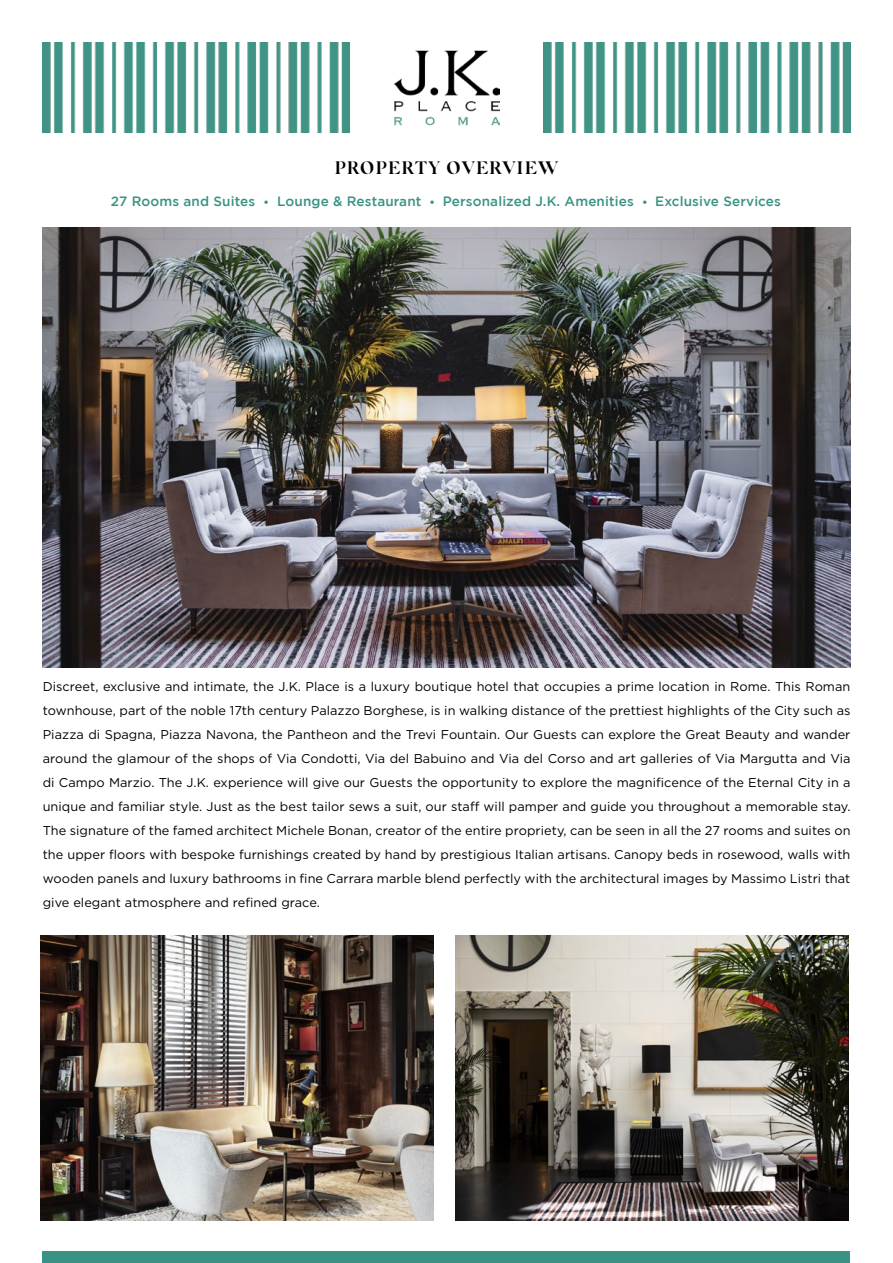
<style>
.page{position:relative;width:893px;height:1263px;background:#fff}
.page>*{position:absolute;margin:0;border:0;box-sizing:border-box;transform-origin:0 0}
.t1{font:600 18px "Silk Serif";letter-spacing:.05em;color:#000}
.t2{font:500 13.5px "Gotham";letter-spacing:.01em;color:#399385}
.t3{font:12.75px/24px "Gotham";letter-spacing:.005em;color:#000;text-align:justify}
.s1{font-family:"Montserrat Alternates";font-weight:700}
</style>
<div class="page">
<img style="left:43px;top:43px;width:306px;height:89px">
<img style="left:394px;top:50px;width:105px;height:76px">
<img style="left:544px;top:43px;width:306px;height:89px">
<div style="left:43px;top:1251px;width:807px;height:12px;background:#399385"></div>
<img style="left:43px;top:227px;width:807px;height:441px">
<img style="left:455px;top:935px;width:394px;height:285px">
<img style="left:41px;top:935px;width:393px;height:285px">
<h1 class="t1" style="left:335px;top:157px;width:225px">PROPERTY OVERVIEW</h1>
<p class="t2" style="left:111px;top:194px;width:672px">27 Rooms and Suites <span class="s1">•</span> Lounge &amp; Restaurant <span class="s1">•</span> Personalized J.K. Amenities <span class="s1">•</span> Exclusive Services</p>
<p class="t3" style="left:43px;top:674px;width:809px">Discreet, exclusive and intimate, the J.K. Place is a luxury boutique hotel that occupies a prime location in Rome. This Roman townhouse, part of the noble 17th century Palazzo Borghese, is in walking distance of the prettiest highlights of the City such as Piazza di Spagna, Piazza Navona, the Pantheon and the Trevi Fountain. Our Guests can explore the Great Beauty and wander around the glamour of the shops of Via Condotti, Via del Babuino and Via del Corso and art galleries of Via Margutta and Via di Campo Marzio. The J.K. experience will give our Guests the opportunity to explore the magnificence of the Eternal City in a unique and familiar style. Just as the best tailor sews a suit, our staff will pamper and guide you throughout a memorable stay.<br>The signature of the famed architect Michele Bonan, creator of the entire propriety, can be seen in all the 27 rooms and suites on the upper floors with bespoke furnishings created by hand by prestigious Italian artisans. Canopy beds in rosewood, walls with wooden panels and luxury bathrooms in fine Carrara marble blend perfectly with the architectural images by Massimo Listri that give elegant atmosphere and refined grace.</p>
</div>
